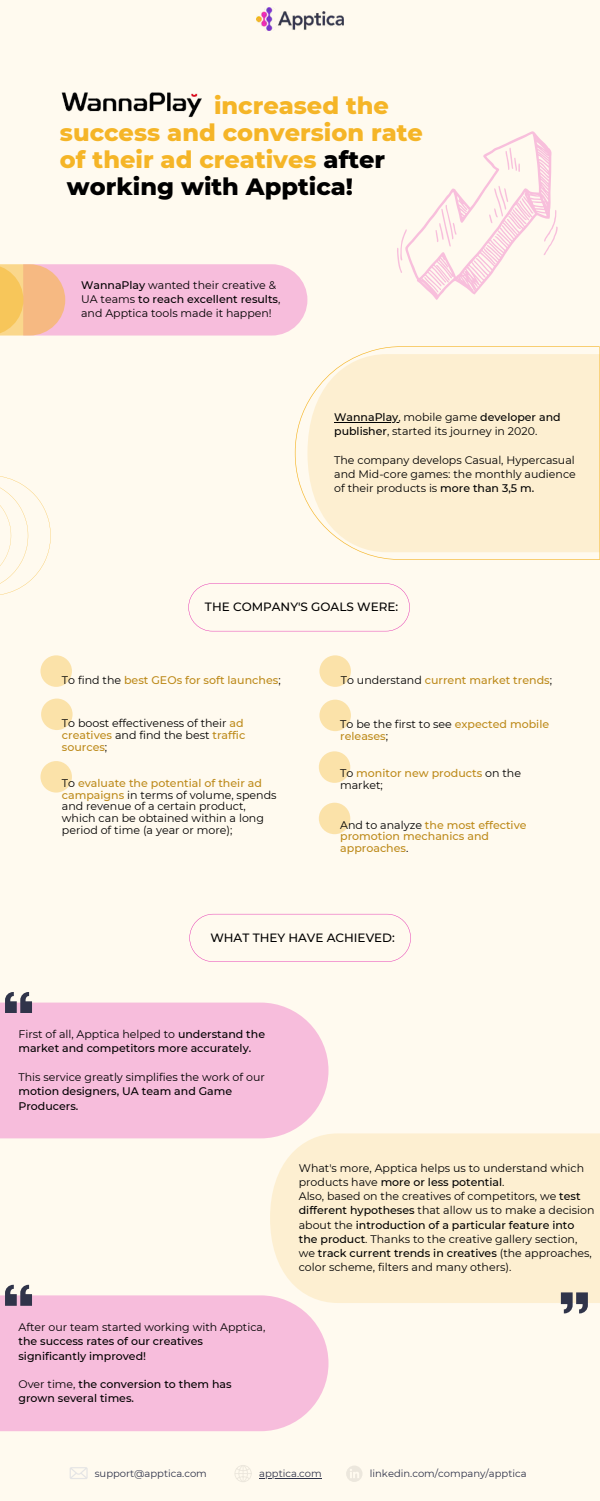
<style>
.page{position:relative;width:600px;height:1501px;background:#fff}
.page>*{position:absolute;margin:0;border:0;box-sizing:border-box;transform-origin:0 0}
.t1{font:800 24px/27px "Montserrat";color:#f5b527}
.t2{font:500 12px "Montserrat";color:#000}
.t3{font:11px/14.2px "Montserrat";color:#000}
.t4{font:500 11px/14.2px "Montserrat";color:#000}
.t5{font:500 11px/11.7px "Montserrat";color:#bd8a1a}
.t6{font:10px "Montserrat";color:#30344a}
.s1{color:#fffaef}
.s2{color:#000}
.s3{font-weight:500}
.s4{font-weight:400;color:#000}
.s5{font-weight:500;color:#bd8a1a}
.s6{font-weight:400}
</style>
<div class="page">
<div style="left:0;top:0;width:600px;height:1500px;background:#fffaef"></div>
<div style="left:40px;top:655px;width:32px;height:31px;background:#fbe2a9;border-radius:50%"></div>
<div style="left:41px;top:698px;width:32px;height:32px;background:#fbe2a9;border-radius:50%"></div>
<div style="left:40px;top:761px;width:32px;height:31px;background:#fbe2a9;border-radius:50%"></div>
<img style="left:257px;top:8px;width:86px;height:22px">
<div style="left:319px;top:699px;width:32px;height:32px;background:#fbe2a9;border-radius:50%"></div>
<div style="left:319px;top:751px;width:31px;height:31px;background:#fbe2a9;border-radius:50%"></div>
<div style="left:319px;top:802px;width:31px;height:32px;background:#fbe2a9;border-radius:50%"></div>
<div style="left:319px;top:655px;width:32px;height:31px;background:#fbe2a9;border-radius:50%"></div>
<svg style="left:188px;top:583px;width:222px;height:48px"></svg>
<svg style="left:0;top:264px;width:307px;height:71px;background:#f7bfc9"></svg>
<svg style="left:0;top:476px;width:51px;height:119px"></svg>
<svg style="left:397px;top:131px;width:161px;height:169px"></svg>
<img style="left:61px;top:92px;width:141px;height:26px">
<svg style="left:189px;top:913px;width:222px;height:48px"></svg>
<svg style="left:70px;top:1467px;width:18px;height:11px"></svg>
<svg style="left:234px;top:1465px;width:18px;height:16px"></svg>
<svg style="left:346px;top:1466px;width:16px;height:15px"></svg>
<div style="left:0;top:1002px;width:329px;height:136px;background:#f7bddc"></div>
<div style="left:270px;top:1133px;width:330px;height:169px;background:#fdefd1"></div>
<div style="left:0;top:1295px;width:329px;height:135px;background:#f7bddc"></div>
<svg style="left:5px;top:992px;width:27px;height:20px"></svg>
<svg style="left:561px;top:1292px;width:27px;height:21px"></svg>
<svg style="left:5px;top:1284px;width:27px;height:21px"></svg>
<svg style="left:295px;top:346px;width:305px;height:214px;background:#fdefd3"></svg>
<hr style="left:334px;top:421px;width:64px;height:1px;background:#000">
<hr style="left:259px;top:1477px;width:63px;height:1px;background:#30344a">
<h1 class="t1" style="left:60px;top:91px;width:365px"><span class="s1">WannaPlay</span> increased the success and conversion rate of their ad creatives <span class="s2">after working with Apptica!</span></h1>
<p class="t3" style="left:81px;top:278px;width:201px"><span class="s3">WannaPlay</span> wanted their creative &amp;<br>UA teams <span class="s3">to reach excellent results</span>, and Apptica tools made it happen!</p>
<p class="t3" style="left:334px;top:410px;width:228px"><span class="s3">WannaPlay</span>, mobile game <span class="s3">developer and publisher</span>, started its journey in 2020.</p>
<p class="t3" style="left:334px;top:452px;width:243px;text-align:justify">The company develops Casual, Hypercasual and Mid-core games: the monthly audience of their products is <span class="s3">more than 3,5 m.</span></p>
<p class="t2" style="left:205px;top:599px;width:195px">THE COMPANY'S GOALS WERE:</p>
<p class="t5" style="left:62px;top:674px;width:220px"><span class="s4">To find the</span> best GEOs for soft launches<span class="s4">;</span></p>
<p class="t3" style="left:62px;top:717px;width:185px;line-height:11.7px">To boost effectiveness of their <span class="s5">ad creatives</span> and find the best <span class="s5">traffic sources</span>;</p>
<p class="t3" style="left:62px;top:777px;width:216px;line-height:11.7px">To <span class="s5">evaluate the potential of their ad campaigns</span> in terms of volume, spends and revenue of a certain product, which can be obtained within a long period of time (a year or more);</p>
<p class="t5" style="left:341px;top:674px;width:213px"><span class="s4">To understand</span> current market trends<span class="s4">;</span></p>
<p class="t5" style="left:340px;top:718px;width:211px"><span class="s4">To be the first to see</span> expected mobile releases<span class="s4">;</span></p>
<p class="t5" style="left:340px;top:767px;width:183px"><span class="s4">To</span> monitor new products <span class="s4">on the market;</span></p>
<p class="t5" style="left:340px;top:818px;width:188px"><span class="s4">And to analyze</span> the most effective promotion mechanics and approaches<span class="s4">.</span></p>
<p class="t2" style="left:210px;top:929px;width:186px">WHAT THEY HAVE ACHIEVED:</p>
<p class="t4" style="left:18px;top:1026px;width:248px"><span class="s6">First of all, Apptica helped to</span> understand the market and competitors more accurately.</p>
<p class="t3" style="left:18px;top:1069px;width:248px">This service greatly simplifies the work of our</p>
<p class="t4" style="left:18px;top:1083px;width:215px">motion designers, UA team and Game<br>Producers.</p>
<p class="t3" style="left:18px;top:1319px;width:248px">After our team started working with Apptica,</p>
<p class="t4" style="left:18px;top:1333px;width:186px">the success rates of our creatives significantly improved!</p>
<p class="t4" style="left:18px;top:1376px;width:215px"><span class="s6">Over time,</span> the conversion to them has grown several times.</p>
<p class="t3" style="left:299px;top:1160px;width:297px">What's more, Apptica helps us to understand which products have <span class="s3">more or less potential</span>.<br>Also, based on the creatives of competitors, we <span class="s3">test different hypotheses</span> that allow us to make a decision about the <span class="s3">introduction of a particular feature into the product</span>. Thanks to the creative gallery section, we <span class="s3">track current trends in creatives</span> (the approaches, color scheme, filters and many others).</p>
<p class="t6" style="left:95px;top:1467px;width:114px">support@apptica.com</p>
<p class="t6" style="left:259px;top:1467px;width:64px">apptica.com</p>
<p class="t6" style="left:370px;top:1467px;width:158px">linkedin.com/company/apptica</p>
</div>
